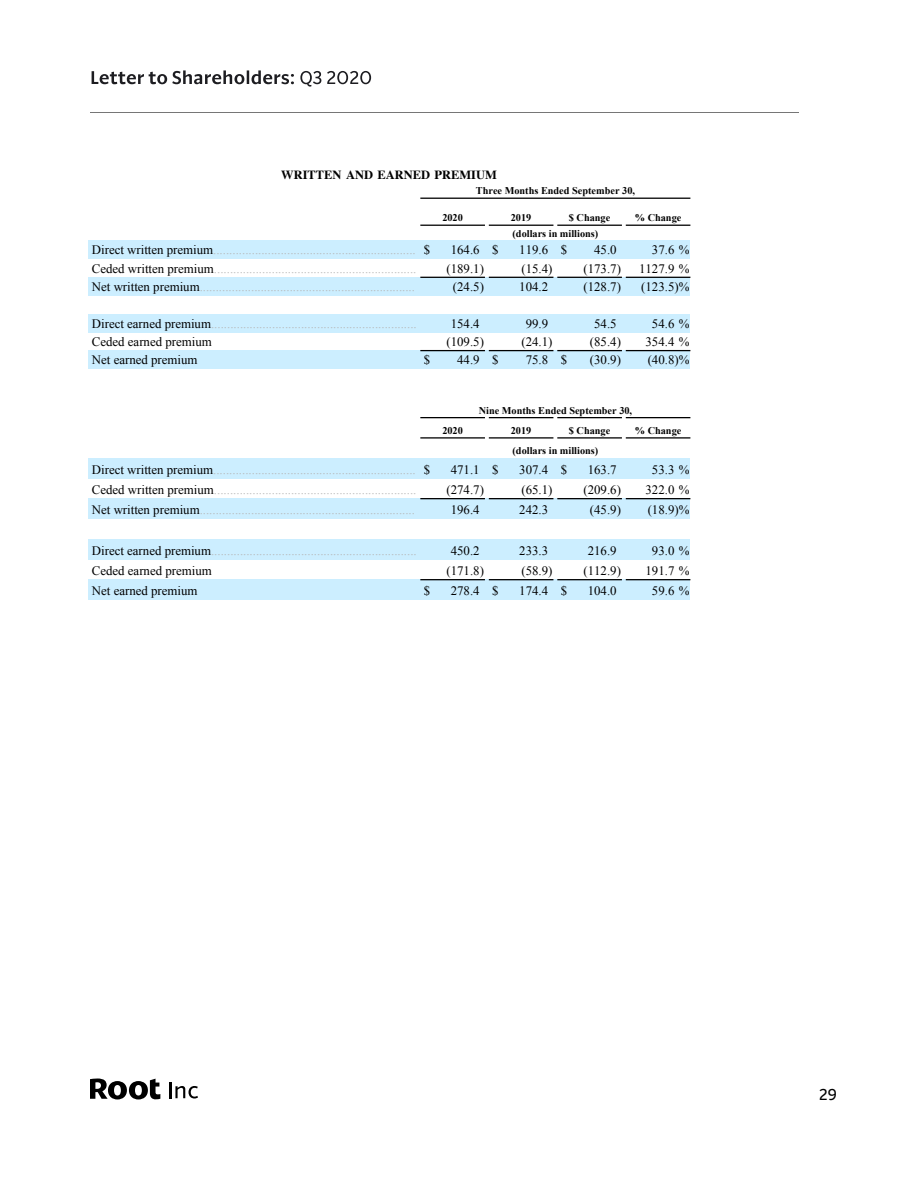
<style>
.page{position:relative;width:918px;height:1188px;background:#fff}
.page>*{position:absolute;margin:0;border:0;box-sizing:border-box;transform-origin:0 0}
.t1{font:18px "Root Sans 5";color:#000}
.t2{font:12.9px "Times New Roman";color:#b4b4b4}
.t3{font:12.9px "Times New Roman";color:#000}
.t4{font:700 12.45px "Times";color:#000}
.t5{font:700 10.35px "Times New Roman";color:#000}
.s1{color:#000}
</style>
<div class="page">
<svg style="left:92px;top:70px;width:279px;height:17px"></svg>
<svg style="left:169px;top:1082px;width:29px;height:17px"></svg>
<svg style="left:90px;top:1078px;width:70px;height:21px"></svg>
<hr style="left:90px;top:112px;width:708px;height:1px;background:#767676">
<div style="left:89px;top:241px;width:601px;height:18px;background:#cef"></div>
<div style="left:89px;top:277px;width:601px;height:19px;background:#cef"></div>
<div style="left:89px;top:314px;width:601px;height:18px;background:#cef"></div>
<div style="left:89px;top:351px;width:601px;height:18px;background:#cef"></div>
<hr style="left:420px;top:198px;width:270px;height:1px;background:#000">
<hr style="left:420px;top:225px;width:65px;height:1px;background:#000">
<hr style="left:489px;top:225px;width:64px;height:1px;background:#000">
<hr style="left:557px;top:225px;width:65px;height:1px;background:#000">
<hr style="left:626px;top:225px;width:64px;height:1px;background:#000">
<hr style="left:420px;top:277px;width:65px;height:1px;background:#000">
<hr style="left:489px;top:277px;width:64px;height:1px;background:#000">
<hr style="left:557px;top:277px;width:65px;height:1px;background:#000">
<hr style="left:626px;top:277px;width:64px;height:1px;background:#000">
<hr style="left:420px;top:350px;width:65px;height:1px;background:#000">
<hr style="left:489px;top:350px;width:64px;height:1px;background:#000">
<hr style="left:557px;top:350px;width:65px;height:1px;background:#000">
<hr style="left:626px;top:350px;width:64px;height:1px;background:#000">
<div style="left:89px;top:458px;width:601px;height:20px;background:#cef"></div>
<div style="left:89px;top:499px;width:601px;height:20px;background:#cef"></div>
<div style="left:89px;top:539px;width:601px;height:20px;background:#cef"></div>
<div style="left:89px;top:580px;width:601px;height:20px;background:#cef"></div>
<hr style="left:420px;top:417px;width:65px;height:1px;background:#000">
<hr style="left:489px;top:417px;width:64px;height:1px;background:#000">
<hr style="left:557px;top:417px;width:65px;height:1px;background:#000">
<hr style="left:626px;top:417px;width:64px;height:1px;background:#000">
<hr style="left:420px;top:437px;width:65px;height:2px;background:#000">
<hr style="left:489px;top:437px;width:64px;height:2px;background:#000">
<hr style="left:557px;top:437px;width:65px;height:2px;background:#000">
<hr style="left:626px;top:437px;width:64px;height:2px;background:#000">
<hr style="left:420px;top:498px;width:65px;height:1px;background:#000">
<hr style="left:489px;top:498px;width:64px;height:1px;background:#000">
<hr style="left:557px;top:498px;width:65px;height:1px;background:#000">
<hr style="left:626px;top:498px;width:64px;height:1px;background:#000">
<hr style="left:420px;top:579px;width:65px;height:1px;background:#000">
<hr style="left:489px;top:579px;width:64px;height:1px;background:#000">
<hr style="left:557px;top:579px;width:65px;height:1px;background:#000">
<hr style="left:626px;top:579px;width:64px;height:1px;background:#000">
<p class="t4" style="left:281px;top:163px;width:217px">WRITTEN AND EARNED PREMIUM</p>
<p class="t5" style="left:476px;top:183px;width:161px">Three Months Ended September 30,</p>
<p class="t5" style="left:442px;top:210px;width:22px">2020</p>
<p class="t5" style="left:511px;top:210px;width:22px">2019</p>
<p class="t5" style="left:569px;top:210px;width:43px">$ Change</p>
<p class="t5" style="left:635px;top:210px;width:48px">% Change</p>
<p class="t5" style="left:513px;top:226px;width:87px">(dollars in millions)</p>
<p class="t2" style="left:92px;top:241px;width:340px"><span class="s1">Direct written premium</span>............................................................... <span class="s1">$</span></p>
<p class="t3" style="left:451px;top:241px;width:49px">164.6 $</p>
<p class="t3" style="left:519px;top:241px;width:49px">119.6 $</p>
<p class="t3" style="left:594px;top:241px;width:24px">45.0</p>
<p class="t3" style="left:652px;top:241px;width:39px">37.6 %</p>
<p class="t2" style="left:92px;top:260px;width:326px"><span class="s1">Ceded written premium</span>...............................................................</p>
<p class="t3" style="left:447px;top:260px;width:39px">(189.1)</p>
<p class="t3" style="left:521px;top:260px;width:33px">(15.4)</p>
<p class="t3" style="left:583px;top:260px;width:39px">(173.7)</p>
<p class="t3" style="left:639px;top:260px;width:52px">1127.9 %</p>
<p class="t2" style="left:92px;top:278px;width:325px"><span class="s1">Net written premium</span>...................................................................</p>
<p class="t3" style="left:453px;top:278px;width:33px">(24.5)</p>
<p class="t3" style="left:519px;top:278px;width:30px">104.2</p>
<p class="t3" style="left:583px;top:278px;width:39px">(128.7)</p>
<p class="t3" style="left:641px;top:278px;width:50px">(123.5) %</p>
<p class="t2" style="left:92px;top:315px;width:326px"><span class="s1">Direct earned premium</span>................................................................</p>
<p class="t3" style="left:451px;top:315px;width:30px">154.4</p>
<p class="t3" style="left:526px;top:315px;width:24px">99.9</p>
<p class="t3" style="left:594px;top:315px;width:24px">54.5</p>
<p class="t3" style="left:652px;top:315px;width:39px">54.6 %</p>
<p class="t3" style="left:92px;top:333px;width:121px">Ceded earned premium</p>
<p class="t3" style="left:447px;top:333px;width:39px">(109.5)</p>
<p class="t3" style="left:521px;top:333px;width:33px">(24.1)</p>
<p class="t3" style="left:590px;top:333px;width:33px">(85.4)</p>
<p class="t3" style="left:646px;top:333px;width:45px">354.4 %</p>
<p class="t3" style="left:92px;top:351px;width:107px">Net earned premium</p>
<p class="t3" style="left:424px;top:351px;width:8px">$</p>
<p class="t3" style="left:457px;top:351px;width:43px">44.9 $</p>
<p class="t3" style="left:526px;top:351px;width:43px">75.8 $</p>
<p class="t3" style="left:590px;top:351px;width:33px">(30.9)</p>
<p class="t3" style="left:648px;top:351px;width:43px">(40.8) %</p>
<p class="t5" style="left:479px;top:403px;width:155px">Nine Months Ended September 30,</p>
<p class="t5" style="left:442px;top:423px;width:22px">2020</p>
<p class="t5" style="left:511px;top:423px;width:22px">2019</p>
<p class="t5" style="left:569px;top:423px;width:43px">$ Change</p>
<p class="t5" style="left:635px;top:423px;width:48px">% Change</p>
<p class="t5" style="left:513px;top:443px;width:87px">(dollars in millions)</p>
<p class="t2" style="left:92px;top:461px;width:340px"><span class="s1">Direct written premium</span>............................................................... <span class="s1">$</span></p>
<p class="t3" style="left:451px;top:461px;width:49px">471.1 $</p>
<p class="t3" style="left:519px;top:461px;width:49px">307.4 $</p>
<p class="t3" style="left:588px;top:461px;width:30px">163.7</p>
<p class="t3" style="left:652px;top:461px;width:39px">53.3 %</p>
<p class="t2" style="left:92px;top:481px;width:326px"><span class="s1">Ceded written premium</span>...............................................................</p>
<p class="t3" style="left:447px;top:481px;width:39px">(274.7)</p>
<p class="t3" style="left:521px;top:481px;width:33px">(65.1)</p>
<p class="t3" style="left:583px;top:481px;width:39px">(209.6)</p>
<p class="t3" style="left:646px;top:481px;width:45px">322.0 %</p>
<p class="t2" style="left:92px;top:501px;width:325px"><span class="s1">Net written premium</span>...................................................................</p>
<p class="t3" style="left:451px;top:501px;width:30px">196.4</p>
<p class="t3" style="left:519px;top:501px;width:30px">242.3</p>
<p class="t3" style="left:590px;top:501px;width:33px">(45.9)</p>
<p class="t3" style="left:648px;top:501px;width:43px">(18.9) %</p>
<p class="t2" style="left:92px;top:542px;width:326px"><span class="s1">Direct earned premium</span>................................................................</p>
<p class="t3" style="left:451px;top:542px;width:30px">450.2</p>
<p class="t3" style="left:519px;top:542px;width:30px">233.3</p>
<p class="t3" style="left:588px;top:542px;width:30px">216.9</p>
<p class="t3" style="left:652px;top:542px;width:39px">93.0 %</p>
<p class="t3" style="left:92px;top:562px;width:121px">Ceded earned premium</p>
<p class="t3" style="left:447px;top:562px;width:39px">(171.8)</p>
<p class="t3" style="left:521px;top:562px;width:33px">(58.9)</p>
<p class="t3" style="left:583px;top:562px;width:39px">(112.9)</p>
<p class="t3" style="left:646px;top:562px;width:45px">191.7 %</p>
<p class="t3" style="left:92px;top:582px;width:107px">Net earned premium</p>
<p class="t3" style="left:424px;top:582px;width:8px">$</p>
<p class="t3" style="left:451px;top:582px;width:49px">278.4 $</p>
<p class="t3" style="left:519px;top:582px;width:49px">174.4 $</p>
<p class="t3" style="left:588px;top:582px;width:30px">104.0</p>
<p class="t3" style="left:652px;top:582px;width:39px">59.6 %</p>
<p class="t1" style="left:819px;top:1084px;width:20px">29</p>
</div>
